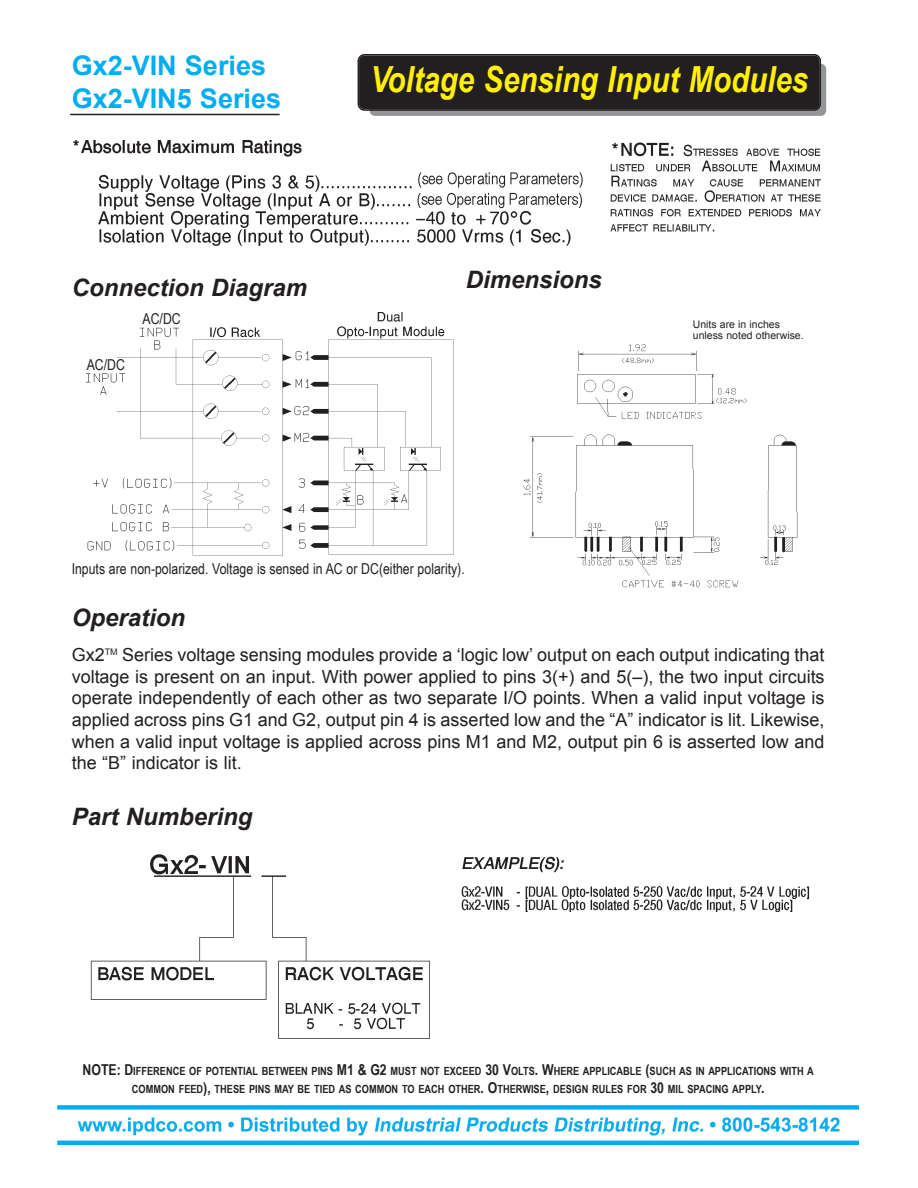
<style>
.page{position:relative;width:918px;height:1188px;background:#fff}
.page>*{position:absolute;margin:0;border:0;box-sizing:border-box;transform-origin:0 0}
.t1{font:italic 700 36px "Arial Narrow";color:#fff101}
.t2{font:700 27px/32.4px "Arial";color:#00aeef}
.t3{font:italic 700 24px "Arial";color:#231f20}
.t4{font:18px/21.6px "Arial";color:#231f20;text-align:justify}
.t5{font:15px "Arial Narrow";color:#231f20}
.t6{font:700 11.25px/18px "Arial Narrow";color:#231f20;text-align:center}
.t7{font:10.5px/10.5px "Arial";color:#231f20}
.s1{font-size:15px}
</style>
<div class="page">
<div style="left:370px;top:64px;width:456px;height:52px;background:#939598;border-radius:5px"></div>
<div style="left:358px;top:54px;width:463px;height:57px;background:#231f20"></div>
<hr style="left:70px;top:114px;width:210px;height:1px;background:#231f20">
<img style="left:73px;top:140px;width:748px;height:106px">
<img style="left:86px;top:313px;width:368px;height:243px">
<img style="left:90px;top:854px;width:720px;height:185px">
<img style="left:523px;top:344px;width:275px;height:244px">
<img style="left:57px;top:1105px;width:802px;height:40px">
<svg style="left:399px;top:1114px;width:8px;height:9px"></svg>
<svg style="left:623px;top:1114px;width:9px;height:9px"></svg>
<h2 class="t2" style="left:72px;top:50px;width:211px">Gx2-VIN Series<br>Gx2-VIN5 Series</h2>
<h3 class="t3" style="left:72px;top:274px;width:237px">Connection Diagram</h3>
<p class="t5" style="left:87px;top:356px;width:40px">AC/DC</p>
<p class="t5" style="left:143px;top:310px;width:40px">AC/DC</p>
<h1 class="t1" style="left:370px;top:58px;width:439px">Voltage Sensing Input Modules</h1>
<h3 class="t3" style="left:466px;top:266px;width:138px">Dimensions</h3>
<p class="t7" style="left:693px;top:319px;width:112px">Units are in inches unless noted otherwise.</p>
<p class="t5" style="left:72px;top:560px;width:395px">Inputs are non-polarized. Voltage is sensed in AC or DC(either polarity).</p>
<h3 class="t3" style="left:72px;top:605px;width:115px">Operation</h3>
<p class="t4" style="left:72px;top:644px;width:754px">Gx2<sup>TM</sup> Series voltage sensing modules provide a ‘logic low’ output on each output indicating that voltage is present on an input. With power applied to pins 3(+) and 5(–), the two input circuits operate independently of each other as two separate I/O points. When a valid input voltage is applied across pins G1 and G2, output pin 4 is asserted low and the “A” indicator is lit. Likewise, when a valid input voltage is applied across pins M1 and M2, output pin 6 is asserted low and the “B” indicator is lit.</p>
<h3 class="t3" style="left:72px;top:803px;width:182px">Part Numbering</h3>
<p class="t6" style="left:83px;top:1062px;width:733px"><span class="s1">NOTE: D</span>IFFERENCE OF POTENTIAL BETWEEN PINS <span class="s1">M1 &amp; G2</span> MUST NOT EXCEED <span class="s1">30 V</span>OLTS<span class="s1">. W</span>HERE APPLICABLE <span class="s1">(</span>SUCH AS IN APPLICATIONS WITH A<br>COMMON FEED<span class="s1">),</span> THESE PINS MAY BE TIED AS COMMON TO EACH OTHER<span class="s1">. O</span>THERWISE<span class="s1">,</span> DESIGN RULES FOR <span class="s1">30</span> MIL SPACING APPLY<span class="s1">.</span></p>
</div>
